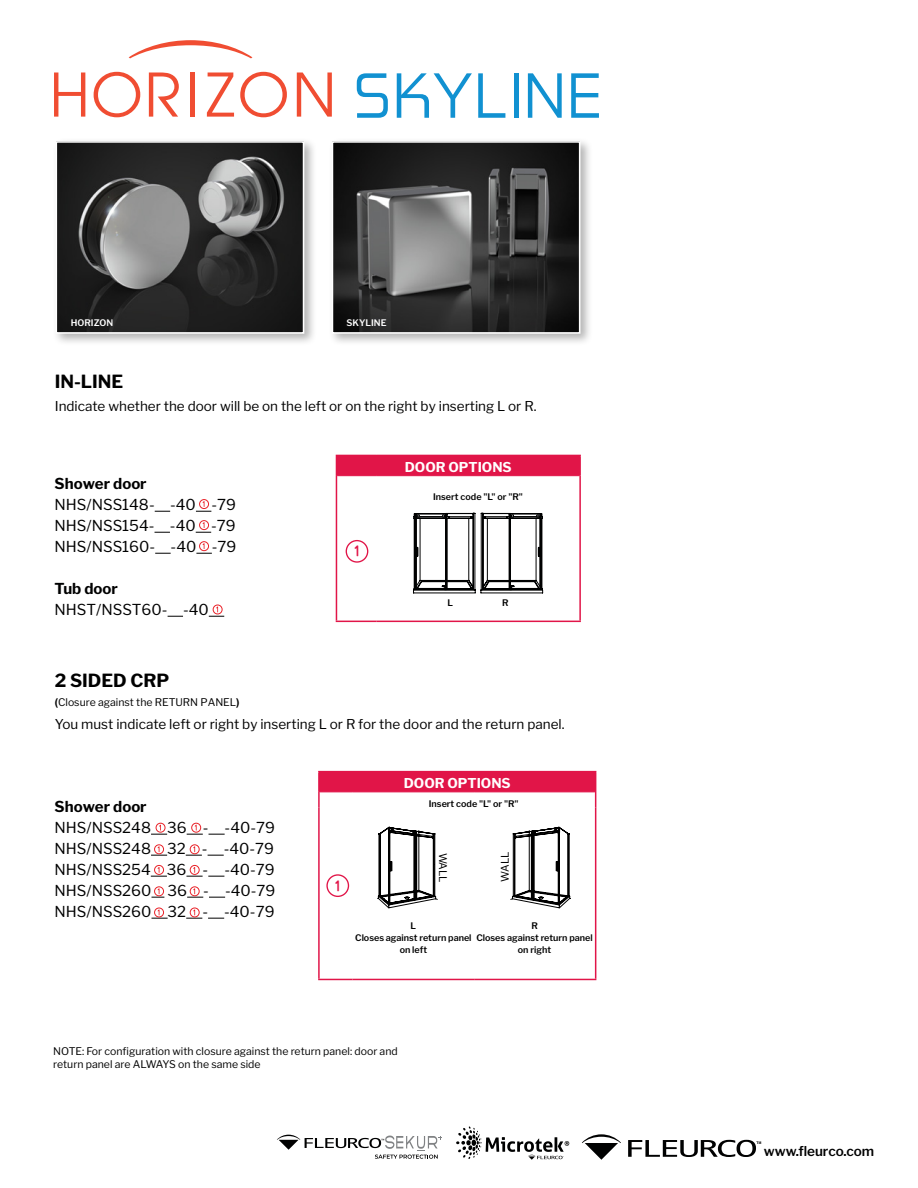
<style>
.page{position:relative;width:918px;height:1188px;background:#fff}
.page>*{position:absolute;margin:0;border:0;box-sizing:border-box;transform-origin:0 0}
.t1{font:700 18px "Libre Franklin";color:#000}
.t2{font:700 16.2px "Miso";color:#e11548}
.t3{font:15px/21px "Libre Franklin";color:#000101;text-align:justify}
.t4{font:700 15px "Libre Franklin";color:#000101}
.t5{font:13.5px "Libre Franklin";color:#000101}
.t6{font:700 13.5px "Libre Franklin";color:#fff}
.t7{font:600 13.5px "Libre Franklin";color:#000101}
.t8{font:10.5px/12.6px "Libre Franklin";color:#000101}
.t9{font:600 9px/12px "Libre Franklin";color:#000101;text-align:center}
.t10{font:600 9px "Libre Franklin";color:#fff}
.s1{font-weight:700}
</style>
<div class="page">
<div style="left:52px;top:138px;width:265px;height:209px;background:#000;opacity:.3"></div>
<img style="left:59px;top:144px;width:242px;height:187px">
<div style="left:56px;top:141px;width:248px;height:193px;border:2px solid #fff"></div>
<div style="left:328px;top:138px;width:265px;height:209px;background:#000;opacity:.3"></div>
<img style="left:335px;top:144px;width:242px;height:187px">
<div style="left:332px;top:141px;width:248px;height:193px;border:2px solid #fff"></div>
<hr style="left:579px;top:476px;width:2px;height:145px;background:#e11548">
<hr style="left:336px;top:621px;width:41px;height:1px;background:#e11548">
<hr style="left:377px;top:621px;width:204px;height:1px;background:#e11548">
<hr style="left:336px;top:455px;width:41px;height:1px;background:#e11548">
<hr style="left:377px;top:455px;width:204px;height:1px;background:#e11548">
<hr style="left:579px;top:456px;width:2px;height:20px;background:#e11548">
<svg style="left:336px;top:456px;width:244px;height:165px"></svg>
<div style="left:319px;top:772px;width:277px;height:20px;background:#e11548"></div>
<svg style="left:320px;top:793px;width:275px;height:186px"></svg>
<hr style="left:318px;top:771px;width:35px;height:1px;background:#e11548">
<hr style="left:318px;top:772px;width:2px;height:20px;background:#e11548">
<hr style="left:353px;top:771px;width:121px;height:1px;background:#e11548">
<hr style="left:474px;top:771px;width:122px;height:1px;background:#e11548">
<svg style="left:318px;top:792px;width:2px;height:15px"></svg>
<hr style="left:318px;top:807px;width:2px;height:172px;background:#e11548">
<hr style="left:320px;top:792px;width:33px;height:1px;background:#e11548">
<hr style="left:353px;top:792px;width:121px;height:1px;background:#e11548">
<hr style="left:474px;top:792px;width:121px;height:1px;background:#e11548">
<svg style="left:595px;top:792px;width:1px;height:15px"></svg>
<hr style="left:595px;top:807px;width:1px;height:172px;background:#e11548">
<hr style="left:318px;top:979px;width:35px;height:1px;background:#e11548">
<hr style="left:353px;top:979px;width:121px;height:1px;background:#e11548">
<hr style="left:474px;top:979px;width:122px;height:1px;background:#e11548">
<div style="left:326px;top:874px;width:23px;height:23px;border:1px solid #e11548;border-radius:50%"></div>
<svg style="left:377px;top:827px;width:61px;height:81px"></svg>
<svg style="left:511px;top:827px;width:60px;height:81px"></svg>
<svg style="left:155px;top:511px;width:15px;height:1px"></svg>
<svg style="left:155px;top:532px;width:15px;height:1px"></svg>
<svg style="left:155px;top:553px;width:16px;height:1px"></svg>
<svg style="left:168px;top:616px;width:15px;height:1px"></svg>
<div style="left:199px;top:499px;width:10px;height:10px;border:1px solid #e92128;border-radius:50%"></div>
<svg style="left:196px;top:501px;width:15px;height:11px"></svg>
<div style="left:199px;top:520px;width:10px;height:10px;border:1px solid #e92128;border-radius:50%"></div>
<svg style="left:196px;top:522px;width:15px;height:11px"></svg>
<div style="left:199px;top:541px;width:10px;height:10px;border:1px solid #e92128;border-radius:50%"></div>
<svg style="left:196px;top:543px;width:16px;height:11px"></svg>
<div style="left:213px;top:605px;width:9px;height:9px;border:1px solid #e92128;border-radius:50%"></div>
<svg style="left:209px;top:606px;width:15px;height:11px"></svg>
<svg style="left:209px;top:834px;width:16px;height:1px"></svg>
<svg style="left:208px;top:855px;width:16px;height:1px"></svg>
<svg style="left:209px;top:897px;width:16px;height:1px"></svg>
<svg style="left:208px;top:918px;width:16px;height:1px"></svg>
<div style="left:156px;top:823px;width:9px;height:10px;border:1px solid #e92128;border-radius:50%"></div>
<svg style="left:151px;top:825px;width:16px;height:10px"></svg>
<div style="left:154px;top:844px;width:10px;height:10px;border:1px solid #e92128;border-radius:50%"></div>
<svg style="left:151px;top:846px;width:16px;height:10px"></svg>
<div style="left:154px;top:865px;width:10px;height:10px;border:1px solid #e92128;border-radius:50%"></div>
<svg style="left:151px;top:867px;width:16px;height:10px"></svg>
<div style="left:154px;top:886px;width:10px;height:10px;border:1px solid #e92128;border-radius:50%"></div>
<svg style="left:152px;top:888px;width:12px;height:10px"></svg>
<div style="left:154px;top:908px;width:10px;height:9px;border:1px solid #e92128;border-radius:50%"></div>
<svg style="left:152px;top:909px;width:16px;height:10px"></svg>
<div style="left:191px;top:823px;width:10px;height:10px;border:1px solid #e92128;border-radius:50%"></div>
<svg style="left:187px;top:825px;width:16px;height:10px"></svg>
<div style="left:190px;top:844px;width:10px;height:10px;border:1px solid #e92128;border-radius:50%"></div>
<svg style="left:186px;top:846px;width:16px;height:10px"></svg>
<div style="left:190px;top:865px;width:10px;height:10px;border:1px solid #e92128;border-radius:50%"></div>
<svg style="left:186px;top:867px;width:38px;height:10px"></svg>
<div style="left:190px;top:886px;width:10px;height:10px;border:1px solid #e92128;border-radius:50%"></div>
<svg style="left:187px;top:888px;width:16px;height:10px"></svg>
<div style="left:190px;top:908px;width:10px;height:9px;border:1px solid #e92128;border-radius:50%"></div>
<svg style="left:186px;top:909px;width:16px;height:10px"></svg>
<svg style="left:582px;top:1134px;width:39px;height:26px"></svg>
<svg style="left:628px;top:1140px;width:133px;height:17px"></svg>
<svg style="left:277px;top:1135px;width:165px;height:24px"></svg>
<svg style="left:456px;top:1126px;width:113px;height:34px"></svg>
<svg style="left:357px;top:73px;width:31px;height:45px"></svg>
<svg style="left:397px;top:73px;width:75px;height:45px"></svg>
<svg style="left:478px;top:73px;width:27px;height:45px"></svg>
<hr style="left:514px;top:73px;width:4px;height:45px;background:#1191d1">
<svg style="left:528px;top:73px;width:34px;height:45px"></svg>
<svg style="left:571px;top:73px;width:28px;height:45px"></svg>
<svg style="left:54px;top:73px;width:31px;height:44px"></svg>
<svg style="left:94px;top:72px;width:46px;height:45px"></svg>
<svg style="left:149px;top:73px;width:30px;height:44px"></svg>
<div style="left:190px;top:73px;width:5px;height:44px;background:#f04d32"></div>
<svg style="left:207px;top:73px;width:27px;height:44px"></svg>
<svg style="left:240px;top:72px;width:47px;height:45px"></svg>
<svg style="left:297px;top:73px;width:35px;height:44px"></svg>
<svg style="left:129px;top:40px;width:123px;height:18px"></svg>
<p class="t10" style="left:71px;top:319px;width:44px">HORIZON</p>
<p class="t10" style="left:347px;top:319px;width:41px">SKYLINE</p>
<p class="t1" style="left:55px;top:373px;width:70px">IN-LINE</p>
<p class="t5" style="left:55px;top:399px;width:483px">Indicate whether the door will be on the left or on the right by inserting L or R.</p>
<p class="t4" style="left:55px;top:476px;width:94px">Shower door</p>
<p class="t3" style="left:55px;top:495px;width:183px">NHS/NSS148- -40 -79<br>NHS/NSS154- -40 -79<br>NHS/NSS160- -40 -79</p>
<p class="t4" style="left:55px;top:581px;width:65px">Tub door</p>
<p class="t3" style="left:55px;top:600px;width:156px">NHST/NSST60- -40</p>
<p class="t2" style="left:354px;top:541px;width:8px">1</p>
<p class="t6" style="left:405px;top:461px;width:108px">DOOR OPTIONS</p>
<p class="t9" style="left:433px;top:491px;width:91px">Insert code "L" or "R"</p>
<p class="t9" style="left:448px;top:597px;width:7px">L</p>
<p class="t9" style="left:502px;top:597px;width:8px">R</p>
<p class="t1" style="left:55px;top:672px;width:116px">2 SIDED CRP</p>
<p class="t8" style="left:55px;top:697px;width:186px"><span class="s1">(</span>Closure against the RETURN PANEL<span class="s1">)</span></p>
<p class="t5" style="left:55px;top:718px;width:511px">You must indicate left or right by inserting L or R for the door and the return panel.</p>
<p class="t4" style="left:55px;top:799px;width:94px">Shower door</p>
<p class="t3" style="left:55px;top:817px;width:222px">NHS/NSS248 36 - -40-79<br>NHS/NSS248 32 - -40-79<br>NHS/NSS254 36 - -40-79<br>NHS/NSS260 36 - -40-79<br>NHS/NSS260 32 - -40-79</p>
<p class="t6" style="left:404px;top:777px;width:108px">DOOR OPTIONS</p>
<p class="t9" style="left:429px;top:798px;width:91px">Insert code "L" or "R"</p>
<p class="t2" style="left:335px;top:876px;width:8px">1</p>
<p class="t8" style="left:499px;top:882px;width:32px;rotate:-90deg">WALL</p>
<p class="t8" style="left:449px;top:853px;width:32px;rotate:90deg">WALL</p>
<p class="t9" style="left:355px;top:920px;width:118px">L<br>Closes against return panel on left</p>
<p class="t9" style="left:476px;top:920px;width:118px">R<br>Closes against return panel on right</p>
<p class="t8" style="left:53px;top:1045px;width:346px">NOTE: For configuration with closure against the return panel: door and return panel are ALWAYS on the same side</p>
<p class="t7" style="left:764px;top:1143px;width:112px">www.fleurco.com</p>
</div>
